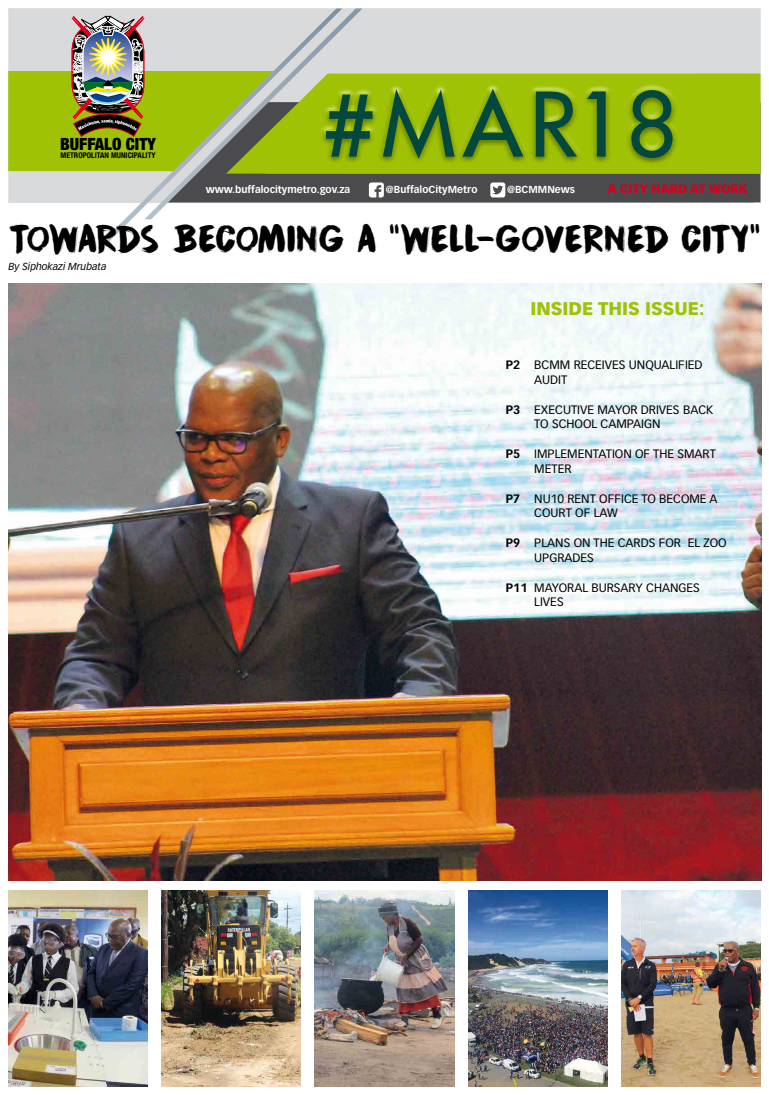
<style>
.page{position:relative;width:769px;height:1095px;background:#fff}
.page>*{position:absolute;margin:0;border:0;box-sizing:border-box;transform-origin:0 0}
.t1{font:93px "Intrepid";letter-spacing:.08em;color:#03483e}
.t2{font:34px "DK Cinnabar Brush";letter-spacing:-.04em;color:#000}
.t3{font:900 18px "Vectora LT Std";color:#9fc204}
.t4{font:900 condensed 16.9px "Helvetica Neue LT Std";color:#000}
.t5{font:12px/14.4px "Vectora LT Std";color:#000}
.t6{font:900 12px "Vectora LT Std";color:#d7001c}
.t7{font:700 10px "Vectora LT Std";color:#fff}
.t8{font:italic 10px "Vectora LT Std";color:#000}
.t9{font:700 condensed 7.9px "Helvetica Neue LT Std";color:#000}
.s1{font-weight:700}
</style>
<div class="page">
<img style="left:9px;top:283px;width:751px;height:597px">
<div style="left:9px;top:9px;width:751px;height:194px;background:#d9dadb;border:1px solid #d9dadb"></div>
<div style="left:362px;top:174px;width:391px;height:28px;background:#4b4b4d"></div>
<div style="left:362px;top:74px;width:397px;height:100px;background:#9fc204"></div>
<svg style="left:342px;top:9px;width:20px;height:194px"></svg>
<svg style="left:101px;top:9px;width:241px;height:234px"></svg>
<svg style="left:9px;top:14px;width:264px;height:157px"></svg>
<div style="left:319px;top:82px;width:360px;height:75px;background:#fff;opacity:.75"></div>
<div style="left:319px;top:88px;width:360px;height:78px;background:#000;opacity:.75"></div>
<img style="left:315px;top:890px;width:139px;height:196px">
<img style="left:621px;top:890px;width:139px;height:196px">
<img style="left:9px;top:890px;width:138px;height:196px">
<img style="left:162px;top:890px;width:138px;height:196px">
<img style="left:468px;top:890px;width:139px;height:196px">
<svg style="left:369px;top:182px;width:14px;height:15px"></svg>
<svg style="left:490px;top:182px;width:15px;height:15px"></svg>
<h3 class="t4" style="left:60px;top:133px;width:97px">BUFFALO CITY</h3>
<p class="t9" style="left:60px;top:151px;width:96px">METROPOLITAN MUNICIPALITY</p>
<h1 class="t1" style="left:324px;top:72px;width:354px">#MAR18</h1>
<p class="t7" style="left:206px;top:183px;width:146px">www.buffalocitymetro.gov.za</p>
<p class="t7" style="left:385px;top:183px;width:93px">@BuffaloCityMetro</p>
<p class="t7" style="left:507px;top:183px;width:69px">@BCMMNews</p>
<p class="t6" style="left:607px;top:181px;width:141px">A CITY HARD AT WORK</p>
<h2 class="t2" style="left:9px;top:215px;width:752px">TOWARDS BECOMING A “WELL-GOVERNED CITY”</h2>
<p class="t8" style="left:9px;top:261px;width:99px">By Siphokazi Mrubata</p>
<h3 class="t3" style="left:530px;top:297px;width:176px">INSIDE THIS ISSUE:</h3>
<p class="t5" style="left:534px;top:358px;width:170px;text-indent:-28px"><span class="s1">P2</span> BCMM RECEIVES UNQUALIFIED<br>AUDIT</p>
<p class="t5" style="left:534px;top:402px;width:180px;text-indent:-28px"><span class="s1">P3</span> EXECUTIVE MAYOR DRIVES BACK<br>TO SCHOOL CAMPAIGN</p>
<p class="t5" style="left:534px;top:447px;width:183px;text-indent:-28px"><span class="s1">P5</span> IMPLEMENTATION OF THE SMART<br>METER</p>
<p class="t5" style="left:534px;top:491px;width:185px;text-indent:-28px"><span class="s1">P7</span> NU10 RENT OFFICE TO BECOME A<br>COURT OF LAW</p>
<p class="t5" style="left:534px;top:535px;width:194px;text-indent:-28px"><span class="s1">P9</span> PLANS ON THE CARDS FOR EL ZOO<br>UPGRADES</p>
<p class="t5" style="left:534px;top:580px;width:167px;text-indent:-28px"><span class="s1">P11</span> MAYORAL BURSARY CHANGES<br>LIVES</p>
</div>
